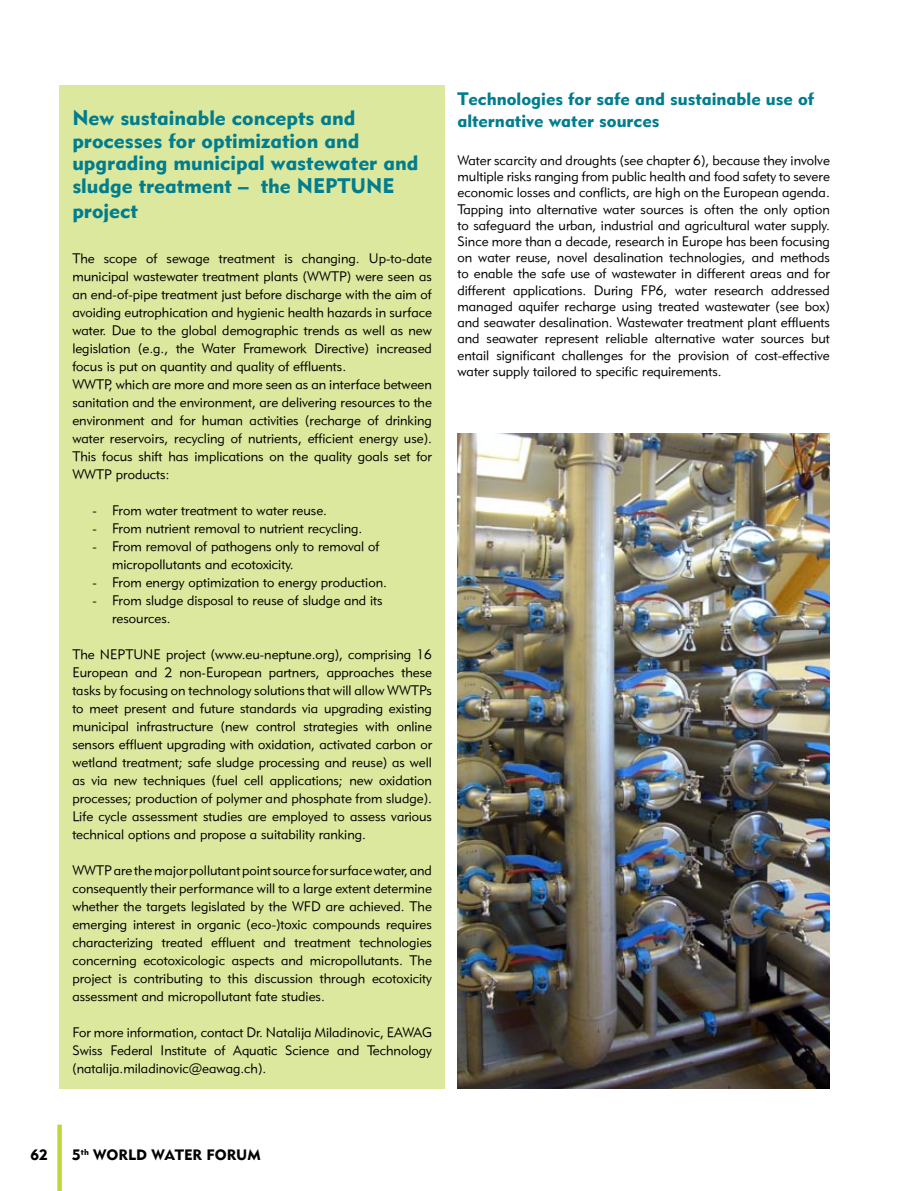
<style>
.page{position:relative;width:915px;height:1191px;background:#fff}
.page>*{position:absolute;margin:0;border:0;box-sizing:border-box;transform-origin:0 0}
.t1{font:21px/22.5px "Geometric 415 Black BT";color:#007d8e}
.t2{font:18px/21.6px "Geometric 415 Black BT";color:#007d8e}
.t3{font:15px "Geometric 415 Black BT";color:#000}
.t4{font:13.5px/18px "Geometric 415 Lite BT";color:#000;text-align:justify}
</style>
<div class="page">
<div style="left:57px;top:1124px;width:5px;height:67px;background:#bed73b"></div>
<div style="left:60px;top:85px;width:384px;height:1004px;background:#dde89f"></div>
<img style="left:457px;top:434px;width:372px;height:655px">
<h1 class="t1" style="left:72px;top:106px;width:347px">New sustainable concepts and processes for optimization and upgrading municipal wastewater and sludge treatment – the NEPTUNE</h1>
<h1 class="t1" style="left:72px;top:199px;width:67px">project</h1>
<p class="t4" style="left:72px;top:249px;width:361px;text-align:left">The scope of sewage treatment is changing. Up-to-date municipal wastewater treatment plants (WWTP) were seen as an end-of-pipe treatment just before discharge with the aim of avoiding eutrophication and hygienic health hazards in surface water. Due to the global demographic trends as well as new legislation (e.g., the Water Framework Directive) increased focus is put on quantity and quality of effluents.<br>WWTP, which are more and more seen as an interface between sanitation and the environment, are delivering resources to the environment and for human activities (recharge of drinking water reservoirs, recycling of nutrients, efficient energy use).<br>This focus shift has implications on the quality goals set for WWTP products:</p>
<p class="t4" style="left:93px;top:501px;width:236px">- From water treatment to water reuse.</p>
<p class="t4" style="left:93px;top:519px;width:271px">- From nutrient removal to nutrient recycling.</p>
<p class="t4" style="left:112px;top:537px;width:269px;text-indent:-19px">- From removal of pathogens only to removal of micropollutants and ecotoxicity.</p>
<p class="t4" style="left:93px;top:573px;width:296px">- From energy optimization to energy production.</p>
<p class="t4" style="left:112px;top:591px;width:272px;text-indent:-19px">- From sludge disposal to reuse of sludge and its resources.</p>
<p class="t4" style="left:72px;top:645px;width:361px">The NEPTUNE project (www.eu-neptune.org), comprising 16<br>European and 2 non-European partners, approaches these tasks by focusing on technology solutions that will allow WWTPs to meet present and future standards via upgrading existing municipal infrastructure (new control strategies with online sensors effluent upgrading with oxidation, activated carbon or wetland treatment; safe sludge processing and reuse) as well as via new techniques (fuel cell applications; new oxidation processes; production of polymer and phosphate from sludge).<br>Life cycle assessment studies are employed to assess various technical options and propose a suitability ranking.</p>
<p class="t4" style="left:72px;top:861px;width:361px">WWTP are the major pollutant point source for surface water, and consequently their performance will to a large extent determine whether the targets legislated by the WFD are achieved. The emerging interest in organic (eco-)toxic compounds requires characterizing treated effluent and treatment technologies concerning ecotoxicologic aspects and micropollutants. The project is contributing to this discussion through ecotoxicity assessment and micropollutant fate studies.</p>
<p class="t4" style="left:72px;top:1023px;width:361px">For more information, contact Dr. Natalija Miladinovic, EAWAG Swiss Federal Institute of Aquatic Science and Technology (natalija.miladinovic@eawag.ch).</p>
<h2 class="t2" style="left:457px;top:88px;width:358px">Technologies for safe and sustainable use of alternative water sources</h2>
<p class="t4" style="left:457px;top:152px;width:374px;line-height:16.2px">Water scarcity and droughts (see chapter 6), because they involve multiple risks ranging from public health and food safety to severe economic losses and conflicts, are high on the European agenda.<br>Tapping into alternative water sources is often the only option to safeguard the urban, industrial and agricultural water supply.<br>Since more than a decade, research in Europe has been focusing on water reuse, novel desalination technologies, and methods to enable the safe use of wastewater in different areas and for different applications. During FP6, water research addressed managed aquifer recharge using treated wastewater (see box) and seawater desalination. Wastewater treatment plant effluents and seawater represent reliable alternative water sources but entail significant challenges for the provision of cost-effective water supply tailored to specific requirements.</p>
<p class="t3" style="left:30px;top:1145px;width:19px">62</p>
<p class="t3" style="left:72px;top:1145px;width:190px">5<sup>th</sup> WORLD WATER FORUM</p>
</div>
